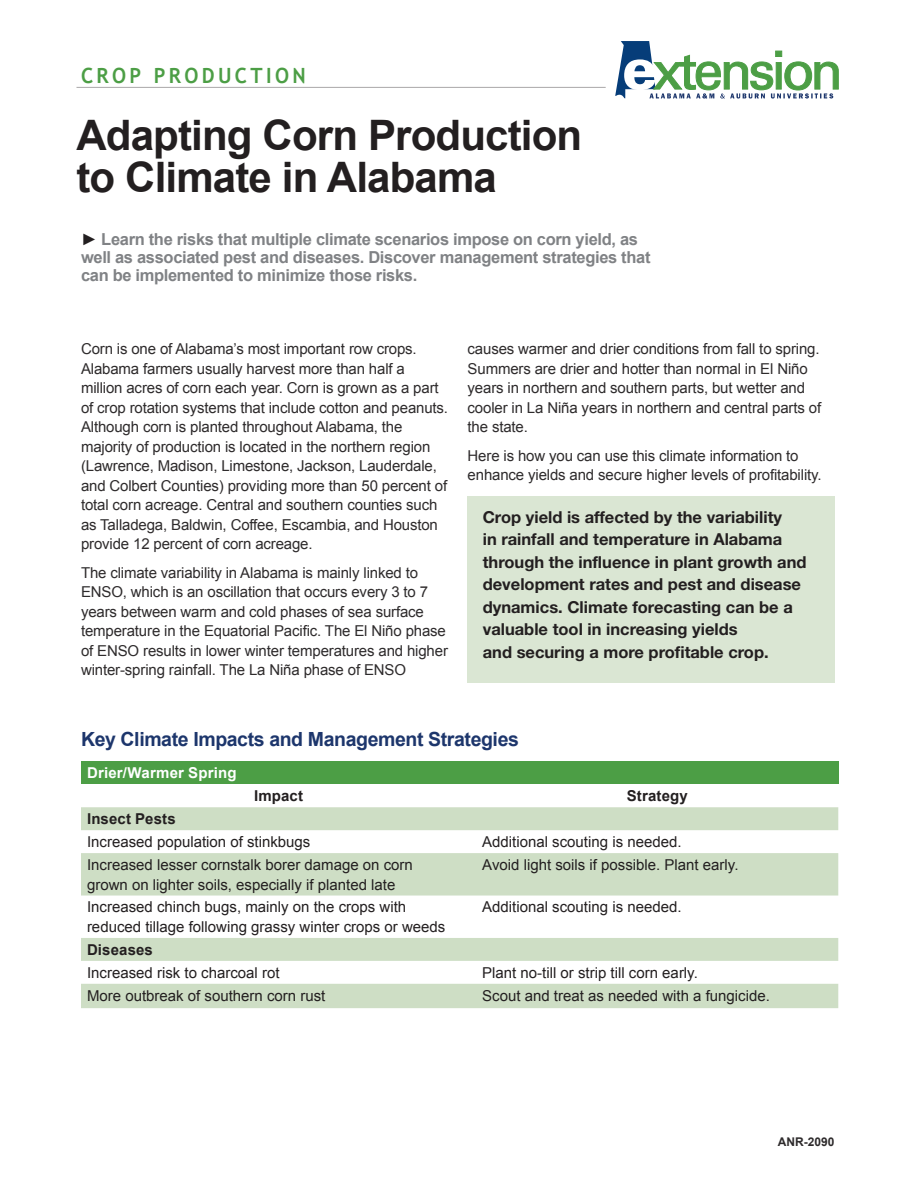
<style>
.page{position:relative;width:918px;height:1188px;background:#fff}
.page>*{position:absolute;margin:0;border:0;box-sizing:border-box;transform-origin:0 0}
.t1{font:700 42px "Arial";letter-spacing:-.02em;color:#231f20}
.Program_Area{font:700 21px "Trebuchet MS";letter-spacing:.17em;color:#4c9e45;scale:.95 1}
.Header_Level_1{font:700 19.5px "Arial";letter-spacing:-.02em;color:#1d366c}
.Paragraph_Style_1{font:700 16.5px/22.5px "Helvetica Neue LT Std";color:#231f20}
.Overview{font:700 16.5px/18px "Arial";letter-spacing:-.02em;color:#808285}
.Body_Text{font:15px/19.5px "Arial";letter-spacing:-.01em;color:#2e2b2c}
.text{font:15px/19.5px "Arial";color:#231f20}
.text-2{font:700 15px "Arial";letter-spacing:.01em;color:#231f20}
.level_2{font:700 15px "Arial";letter-spacing:.01em;color:#fff}
.Pub_Number{font:700 12px "Arial";color:#2e2b2c}
.s1{color:#231f20}
</style>
<div class="page">
<div style="left:468px;top:496px;width:367px;height:186px;background:#dae6d3"></div>
<svg style="left:615px;top:41px;width:224px;height:58px"></svg>
<hr style="left:76px;top:87px;width:530px;height:1px;background:#231f20">
<div style="left:81px;top:761px;width:757px;height:23px;background:#4c9e45"></div>
<svg style="left:81px;top:807px;width:757px;height:201px;fill:#cedec5"></svg>
<p class="Program_Area" style="left:81px;top:62px;width:238px">CROP PRODUCTION</p>
<p class="t1" style="left:76px;top:108px;width:507px">Adapting Corn Production</p>
<p class="t1" style="left:76px;top:150px;width:422px">to Climate in Alabama</p>
<p class="Overview" style="left:81px;top:231px;width:571px"><span class="s1">►</span> Learn the risks that multiple climate scenarios impose on corn yield, as well as associated pest and diseases. Discover management strategies that can be implemented to minimize those risks.</p>
<p class="Body_Text" style="left:81px;top:340px;width:369px">Corn is one of Alabama’s most important row crops.<br>Alabama farmers usually harvest more than half a million acres of corn each year. Corn is grown as a part of crop rotation systems that include cotton and peanuts.<br>Although corn is planted throughout Alabama, the majority of production is located in the northern region (Lawrence, Madison, Limestone, Jackson, Lauderdale, and Colbert Counties) providing more than 50 percent of total corn acreage. Central and southern counties such as Talladega, Baldwin, Coffee, Escambia, and Houston provide 12 percent of corn acreage.</p>
<p class="Body_Text" style="left:81px;top:563px;width:369px">The climate variability in Alabama is mainly linked to ENSO, which is an oscillation that occurs every 3 to 7 years between warm and cold phases of sea surface temperature in the Equatorial Pacific. The El Niño phase of ENSO results in lower winter temperatures and higher winter-spring rainfall. The La Niña phase of ENSO</p>
<p class="Body_Text" style="left:468px;top:340px;width:355px">causes warmer and drier conditions from fall to spring.<br>Summers are drier and hotter than normal in El Niño years in northern and southern parts, but wetter and cooler in La Niña years in northern and central parts of the state.</p>
<p class="Body_Text" style="left:468px;top:446px;width:355px">Here is how you can use this climate information to enhance yields and secure higher levels of profitability.</p>
<p class="Paragraph_Style_1" style="left:483px;top:505px;width:325px">Crop yield is affected by the variability<br>in rainfall and temperature in Alabama through the influence in plant growth and development rates and pest and disease dynamics. Climate forecasting can be a valuable tool in increasing yields<br>and securing a more profitable crop.</p>
<p class="Header_Level_1" style="left:81px;top:727px;width:439px">Key Climate Impacts and Management Strategies</p>
<p class="level_2" style="left:87px;top:763px;width:151px">Drier/Warmer Spring</p>
<p class="text-2" style="left:254px;top:786px;width:51px">Impact</p>
<p class="text-2" style="left:627px;top:786px;width:63px">Strategy</p>
<p class="text-2" style="left:87px;top:809px;width:90px">Insect Pests</p>
<p class="text" style="left:87px;top:832px;width:225px">Increased population of stinkbugs</p>
<p class="text" style="left:482px;top:832px;width:201px">Additional scouting is needed.</p>
<p class="text" style="left:87px;top:855px;width:327px">Increased lesser cornstalk borer damage on corn grown on lighter soils, especially if planted late</p>
<p class="text" style="left:482px;top:855px;width:258px">Avoid light soils if possible. Plant early.</p>
<p class="text" style="left:87px;top:898px;width:360px">Increased chinch bugs, mainly on the crops with reduced tillage following grassy winter crops or weeds</p>
<p class="text" style="left:482px;top:898px;width:201px">Additional scouting is needed.</p>
<p class="text-2" style="left:87px;top:940px;width:67px">Diseases</p>
<p class="text" style="left:87px;top:963px;width:194px">Increased risk to charcoal rot</p>
<p class="text" style="left:482px;top:963px;width:217px">Plant no-till or strip till corn early.</p>
<p class="text" style="left:87px;top:986px;width:240px">More outbreak of southern corn rust</p>
<p class="text" style="left:482px;top:986px;width:289px">Scout and treat as needed with a fungicide.</p>
<p class="Pub_Number" style="left:778px;top:1134px;width:58px">ANR-2090</p>
</div>
